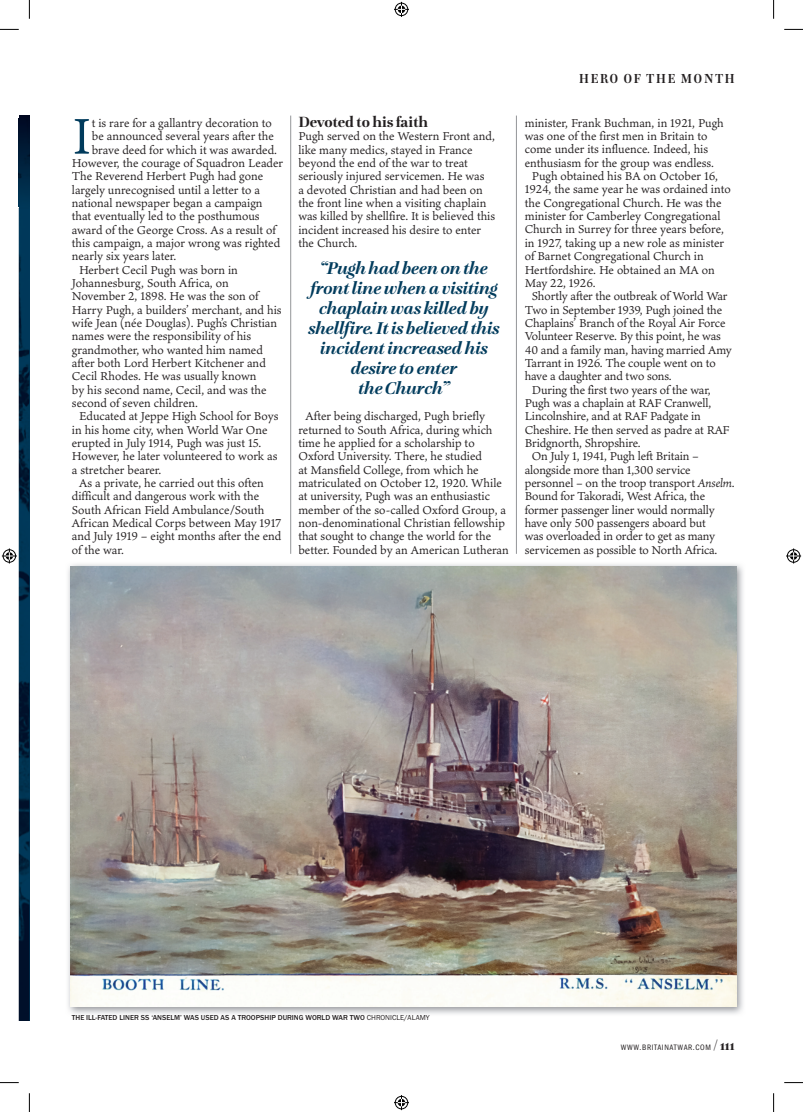
<style>
.page{position:relative;width:803px;height:1112px;background:#fff}
.page>*{position:absolute;margin:0;border:0;box-sizing:border-box;transform-origin:0 0}
.t1{font:54.88px "Ten Oldstyle";color:#003b5c}
.t2{font:italic 700 18.75px/20px "Lavigne Display";color:#003b5c;text-align:center}
.t3{font:700 16.25px "Lavigne Display";color:#231f20}
.t4{font:700 14.38px "Lavigne Display";letter-spacing:.15em;color:#231f20;scale:.87 1}
.t5{font:12.5px/13.4px "Ten Oldstyle";letter-spacing:-.005em;color:#231f20}
.t6{font:8.12px "Franklin Gothic URW Cond";letter-spacing:.07em;color:#231f20}
.t7{font:500 7.5px "Franklin Gothic URW";color:#231f20}
.s1{font-style:italic}
.s2{font-family:"Franklin Gothic URW Boo";font-weight:400}
.s3{font-family:"Lavigne Display";font-weight:700;font-size:15px}
</style>
<div class="page">
<img style="left:19px;top:115px;width:10px;height:905px">
<img style="left:68px;top:564px;width:675px;height:450px">
<img style="left:70px;top:566px;width:666px;height:440px">
<hr style="left:516px;top:115px;width:1px;height:438px;background:#939598">
<hr style="left:290px;top:115px;width:1px;height:438px;background:#939598">
<svg style="left:0;top:29px;width:19px;height:1px"></svg>
<svg style="left:784px;top:29px;width:19px;height:1px"></svg>
<svg style="left:0;top:1082px;width:19px;height:1px"></svg>
<svg style="left:784px;top:1082px;width:19px;height:1px"></svg>
<svg style="left:29px;top:0;width:1px;height:19px"></svg>
<svg style="left:29px;top:1093px;width:1px;height:18px"></svg>
<svg style="left:773px;top:0;width:1px;height:19px"></svg>
<svg style="left:773px;top:1093px;width:1px;height:18px"></svg>
<svg style="left:394px;top:2px;width:15px;height:15px"></svg>
<svg style="left:394px;top:1095px;width:15px;height:14px"></svg>
<svg style="left:2px;top:548px;width:15px;height:15px"></svg>
<svg style="left:786px;top:548px;width:15px;height:15px"></svg>
<h1 class="t1" style="left:72px;top:98px;width:21px">I</h1>
<p class="t5" style="left:92px;top:116px;width:182px">t is rare for a gallantry decoration to</p>
<p class="t5" style="left:92px;top:129px;width:184px">be announced several years after the</p>
<p class="t5" style="left:92px;top:142px;width:187px">brave deed for which it was awarded.</p>
<p class="t5" style="left:72px;top:156px;width:213px">However, the courage of Squadron Leader</p>
<p class="t5" style="left:72px;top:169px;width:193px">The Reverend Herbert Pugh had gone</p>
<p class="t5" style="left:72px;top:182px;width:190px">largely unrecognised until a letter to a</p>
<p class="t5" style="left:72px;top:196px;width:192px">national newspaper began a campaign</p>
<p class="t5" style="left:72px;top:209px;width:189px">that eventually led to the posthumous</p>
<p class="t5" style="left:72px;top:222px;width:205px">award of the George Cross. As a result of</p>
<p class="t5" style="left:72px;top:236px;width:210px">this campaign, a major wrong was righted</p>
<p class="t5" style="left:72px;top:249px;width:106px">nearly six years later.</p>
<p class="t5" style="left:79px;top:262px;width:160px">Herbert Cecil Pugh was born in</p>
<p class="t5" style="left:72px;top:276px;width:158px">Johannesburg, South Africa, on</p>
<p class="t5" style="left:72px;top:289px;width:188px">November 2, 1898. He was the son of</p>
<p class="t5" style="left:72px;top:302px;width:211px">Harry Pugh, a builders’ merchant, and his</p>
<p class="t5" style="left:72px;top:316px;width:207px">wife Jean (née Douglas). Pugh’s Christian</p>
<p class="t5" style="left:72px;top:329px;width:181px">names were the responsibility of his</p>
<p class="t5" style="left:72px;top:342px;width:192px">grandmother, who wanted him named</p>
<p class="t5" style="left:72px;top:356px;width:195px">after both Lord Herbert Kitchener and</p>
<p class="t5" style="left:72px;top:369px;width:186px">Cecil Rhodes. He was usually known</p>
<p class="t5" style="left:72px;top:382px;width:196px">by his second name, Cecil, and was the</p>
<p class="t5" style="left:72px;top:396px;width:127px">second of seven children.</p>
<p class="t5" style="left:79px;top:409px;width:201px">Educated at Jeppe High School for Boys</p>
<p class="t5" style="left:72px;top:422px;width:197px">in his home city, when World War One</p>
<p class="t5" style="left:72px;top:436px;width:191px">erupted in July 1914, Pugh was just 15.</p>
<p class="t5" style="left:72px;top:449px;width:207px">However, he later volunteered to work as</p>
<p class="t5" style="left:72px;top:462px;width:91px">a stretcher bearer.</p>
<p class="t5" style="left:79px;top:476px;width:186px">As a private, he carried out this often</p>
<p class="t5" style="left:72px;top:489px;width:189px">difficult and dangerous work with the</p>
<p class="t5" style="left:72px;top:502px;width:194px">South African Field Ambulance/South</p>
<p class="t5" style="left:72px;top:516px;width:211px">African Medical Corps between May 1917</p>
<p class="t5" style="left:72px;top:529px;width:211px">and July 1919 – eight months after the end</p>
<p class="t5" style="left:72px;top:542px;width:54px">of the war.</p>
<h3 class="t3" style="left:298px;top:113px;width:131px">Devoted to his faith</h3>
<p class="t5" style="left:298px;top:129px;width:198px">Pugh served on the Western Front and, like many medics, stayed in France beyond the end of the war to treat seriously injured servicemen. He was<br>a devoted Christian and had been on the front line when a visiting chaplain was killed by shellfire. It is believed this incident increased his desire to enter the Church.</p>
<h2 class="t2" style="left:308px;top:258px;width:192px">“Pugh had been on the front line when a visiting chaplain was killed by shellfire. It is believed this incident increased his desire to enter<br>the Church”</h2>
<p class="t5" style="left:298px;top:409px;width:212px;text-indent:7px">After being discharged, Pugh briefly returned to South Africa, during which time he applied for a scholarship to Oxford University. There, he studied<br>at Mansfield College, from which he matriculated on October 12, 1920. While at university, Pugh was an enthusiastic member of the so-called Oxford Group, a non-denominational Christian fellowship that sought to change the world for the better. Founded by an American Lutheran</p>
<p class="t4" style="left:579px;top:71px;width:180px">HERO OF THE MONTH</p>
<p class="t5" style="left:525px;top:116px;width:201px">minister, Frank Buchman, in 1921, Pugh</p>
<p class="t5" style="left:525px;top:129px;width:184px">was one of the first men in Britain to</p>
<p class="t5" style="left:525px;top:142px;width:185px">come under its influence. Indeed, his</p>
<p class="t5" style="left:525px;top:156px;width:191px">enthusiasm for the group was endless.</p>
<p class="t5" style="left:532px;top:169px;width:188px">Pugh obtained his BA on October 16,</p>
<p class="t5" style="left:525px;top:182px;width:207px">1924, the same year he was ordained into</p>
<p class="t5" style="left:525px;top:196px;width:198px">the Congregational Church. He was the</p>
<p class="t5" style="left:525px;top:209px;width:197px">minister for Camberley Congregational</p>
<p class="t5" style="left:525px;top:222px;width:201px">Church in Surrey for three years before,</p>
<p class="t5" style="left:525px;top:236px;width:201px">in 1927, taking up a new role as minister</p>
<p class="t5" style="left:525px;top:249px;width:180px">of Barnet Congregational Church in</p>
<p class="t5" style="left:525px;top:262px;width:191px">Hertfordshire. He obtained an MA on</p>
<p class="t5" style="left:525px;top:276px;width:72px">May 22, 1926.</p>
<p class="t5" style="left:532px;top:289px;width:197px">Shortly after the outbreak of World War</p>
<p class="t5" style="left:525px;top:302px;width:199px">Two in September 1939, Pugh joined the</p>
<p class="t5" style="left:525px;top:316px;width:202px">Chaplains’ Branch of the Royal Air Force</p>
<p class="t5" style="left:525px;top:329px;width:198px">Volunteer Reserve. By this point, he was</p>
<p class="t5" style="left:525px;top:342px;width:209px">40 and a family man, having married Amy</p>
<p class="t5" style="left:525px;top:356px;width:192px">Tarrant in 1926. The couple went on to</p>
<p class="t5" style="left:525px;top:369px;width:148px">have a daughter and two sons.</p>
<p class="t5" style="left:532px;top:382px;width:180px">During the first two years of the war,</p>
<p class="t5" style="left:525px;top:396px;width:188px">Pugh was a chaplain at RAF Cranwell,</p>
<p class="t5" style="left:525px;top:409px;width:178px">Lincolnshire, and at RAF Padgate in</p>
<p class="t5" style="left:525px;top:422px;width:206px">Cheshire. He then served as padre at RAF</p>
<p class="t5" style="left:525px;top:435px;width:117px">Bridgnorth, Shropshire.</p>
<p class="t5" style="left:532px;top:449px;width:169px">On July 1, 1941, Pugh left Britain –</p>
<p class="t5" style="left:525px;top:462px;width:167px">alongside more than 1,300 service</p>
<p class="t5" style="left:525px;top:475px;width:211px">personnel – on the troop transport <span class="s1">Anselm</span>.</p>
<p class="t5" style="left:525px;top:489px;width:182px">Bound for Takoradi, West Africa, the</p>
<p class="t5" style="left:525px;top:502px;width:191px">former passenger liner would normally</p>
<p class="t5" style="left:525px;top:515px;width:182px">have only 500 passengers aboard but</p>
<p class="t5" style="left:525px;top:529px;width:192px">was overloaded in order to get as many</p>
<p class="t5" style="left:525px;top:542px;width:194px">servicemen as possible to North Africa.</p>
<p class="t7" style="left:72px;top:1013px;width:359px">THE ILL-FATED LINER SS ‘ANSELM’ WAS USED AS A TROOPSHIP DURING WORLD WAR TWO <span class="s2">CHRONICLE/ALAMY</span></p>
<p class="t6" style="left:621px;top:1041px;width:115px">WWW.BRITAINATWAR.COM <span class="s3">/ 111</span></p>
</div>
